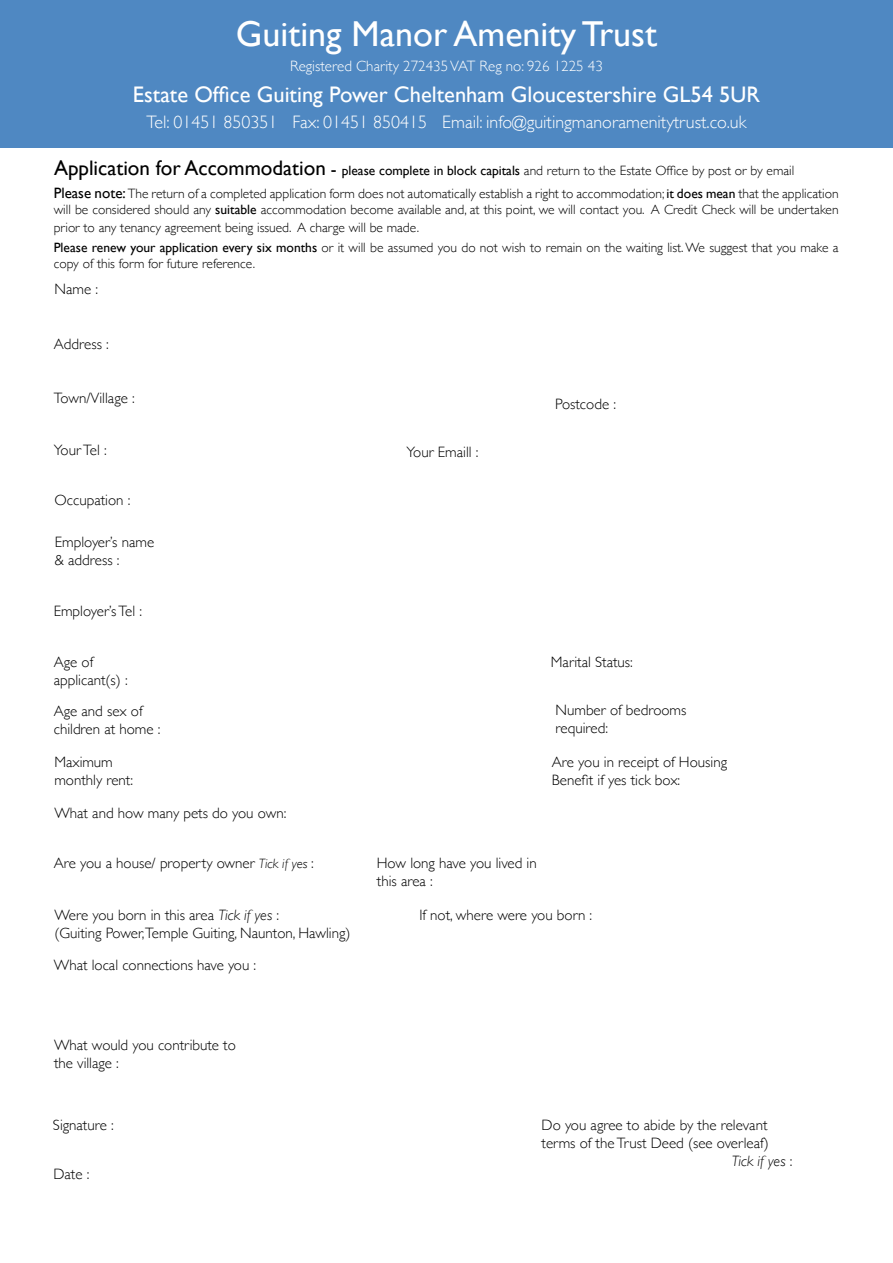
<style>
.page{position:relative;width:893px;height:1263px;background:#fff}
.page>*{position:absolute;margin:0;border:0;box-sizing:border-box;transform-origin:0 0}
.t1{font:36px "Gill Sans";color:#fff}
.t2{font:22.5px "Gill Sans";color:#fff}
.t3{font:300 18px "Gill Sans";color:#fff}
.t4{font:300 15px/18px "Gill Sans";color:#000}
.t5{font:300 15px "Gill Sans";color:#fff}
.t6{font:italic 300 15px "Gill Sans";color:#000}
.t7{font:300 13.5px/22.2px "Gill Sans";color:#000}
.s1{font-weight:400;font-size:21px}
.s2{font-weight:400;font-size:18px}
.s3{font-weight:400}
.s4{font-weight:400;font-size:15px}
.s5{font-style:italic;font-size:13.5px}
.s6{font-style:italic}
.s7{font-style:normal}
</style>
<div class="page">
<div style="left:0;top:0;width:893px;height:148px;background:#4f88c2"></div>
<h1 class="t1" style="left:236px;top:13px;width:423px">Guiting Manor Amenity Trust</h1>
<p class="t5" style="left:290px;top:54px;width:314px">Registered Charity 272435 VAT Reg no: 926 1225 43</p>
<h2 class="t2" style="left:133px;top:82px;width:629px">Estate Office Guiting Power Cheltenham Gloucestershire GL54 5UR</h2>
<p class="t3" style="left:147px;top:108px;width:601px">Tel: 01451 850351 Fax: 01451 850415 Email: info@guitingmanoramenitytrust.co.uk</p>
<p class="t7" style="left:54px;top:159px;width:786px"><span class="s1">Application for Accommodation</span> <span class="s2">-</span> <span class="s3">please complete in block capitals</span> and return to the Estate Office by post or by email<br><span class="s4">Please note:</span> The return of a completed application form does not automatically establish a right to accommodation; <span class="s3">it does mean</span> that the application</p>
<p class="t7" style="left:54px;top:200px;width:786px;line-height:18px">will be considered should any <span class="s3">suitable</span> accommodation become available and, at this point, we will contact you. A Credit Check will be undertaken prior to any tenancy agreement being issued. A charge will be made.</p>
<p class="t7" style="left:54px;top:239px;width:786px;line-height:16.2px"><span class="s3">Please renew your application every six months</span> or it will be assumed you do not wish to remain on the waiting list. We suggest that you make a copy of this form for future reference.</p>
<p class="t4" style="left:55px;top:279px;width:45px">Name :</p>
<p class="t4" style="left:54px;top:334px;width:56px">Address :</p>
<p class="t4" style="left:54px;top:388px;width:82px">Town/Village :</p>
<p class="t4" style="left:54px;top:440px;width:54px">Your Tel :</p>
<p class="t4" style="left:407px;top:442px;width:73px">Your Emaill :</p>
<p class="t4" style="left:55px;top:490px;width:77px">Occupation :</p>
<p class="t4" style="left:55px;top:533px;width:101px">Employer’s name &amp; address :</p>
<p class="t4" style="left:54px;top:601px;width:90px">Employer’s Tel :</p>
<p class="t4" style="left:555px;top:394px;width:62px">Postcode :</p>
<p class="t4" style="left:54px;top:652px;width:76px">Age of applicant(s) :</p>
<p class="t4" style="left:54px;top:702px;width:108px">Age and sex of children at home :</p>
<p class="t4" style="left:54px;top:752px;width:80px">Maximum monthly rent:</p>
<p class="t4" style="left:54px;top:803px;width:233px">What and how many pets do you own:</p>
<p class="t4" style="left:54px;top:854px;width:262px">Are you a house/ property owner <span class="s5">Tick if yes</span> :</p>
<p class="t4" style="left:54px;top:905px;width:297px">Were you born in this area <span class="s6">Tick if yes</span> :<br>(Guiting Power,Temple Guiting, Naunton, Hawling)</p>
<p class="t4" style="left:54px;top:955px;width:204px">What local connections have you :</p>
<p class="t4" style="left:54px;top:1035px;width:183px">What would you contribute to the village :</p>
<p class="t4" style="left:53px;top:1115px;width:62px">Signature :</p>
<p class="t4" style="left:53px;top:1164px;width:38px">Date :</p>
<p class="t4" style="left:551px;top:652px;width:84px">Marital Status:</p>
<p class="t4" style="left:555px;top:700px;width:132px">Number of bedrooms required:</p>
<p class="t4" style="left:552px;top:752px;width:177px">Are you in receipt of Housing<br>Benefit if yes tick box:</p>
<p class="t4" style="left:377px;top:854px;width:161px">How long have you lived in this area :</p>
<p class="t4" style="left:419px;top:905px;width:174px">If not, where were you born :</p>
<p class="t4" style="left:542px;top:1115px;width:227px">Do you agree to abide by the relevant</p>
<p class="t4" style="left:542px;top:1133px;width:229px">terms of the Trust Deed (see overleaf)</p>
<p class="t6" style="left:732px;top:1152px;width:62px">Tick if yes <span class="s7">:</span></p>
</div>
